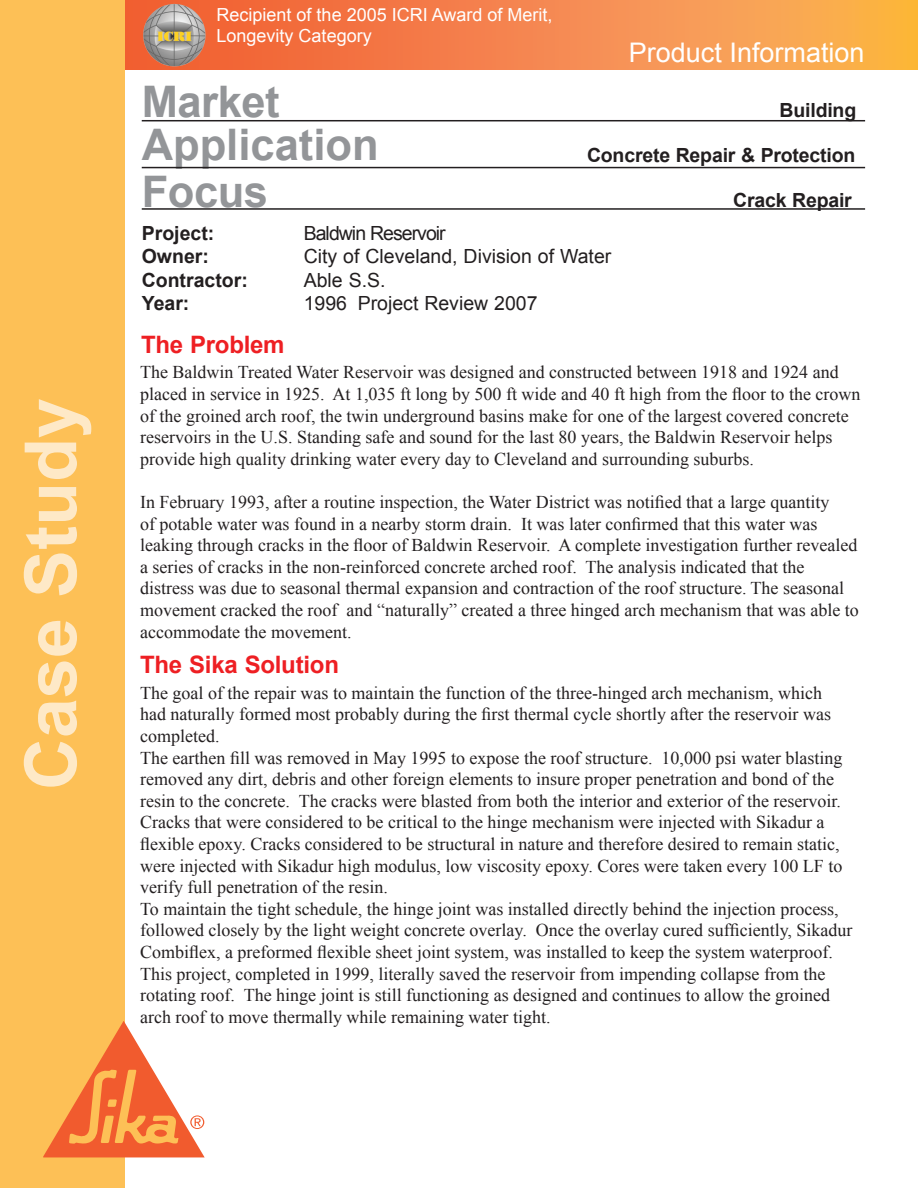
<style>
.page{position:relative;width:918px;height:1188px;background:#fff}
.page>*{position:absolute;margin:0;border:0;box-sizing:border-box;transform-origin:0 0}
.t1{font:700 72px "Arial";color:#fee9c7}
.t2{font:700 43.5px "Arial";color:#939598}
.t3{font:27px "Arial";color:#fff}
.t4{font:700 24px "Arial";letter-spacing:-.01em;color:#ee1f23}
.t5{font:700 19.5px "Arial";letter-spacing:-.01em;color:#231f20}
.t6{font:19.5px "Arial";color:#231f20}
.t7{font:19.5px "Arial";letter-spacing:-.05em;color:#231f20}
.t8{font:18px/21.6px "Times New Roman";color:#231f20}
.t9{font:18px/21.6px "Arial";color:#fff}
</style>
<div class="page">
<svg style="left:124px;top:0;width:794px;height:69px;background:#f28a4c"></svg>
<div style="left:0;top:0;width:124px;height:1188px;background:#fdc056"></div>
<svg style="left:43px;top:1021px;width:162px;height:136px"></svg>
<hr style="left:142px;top:120px;width:723px;height:1px;background:#231f20">
<hr style="left:142px;top:167px;width:723px;height:1px;background:#231f20">
<hr style="left:142px;top:208px;width:723px;height:2px;background:#231f20">
<img style="left:143px;top:4px;width:30px;height:43px">
<h1 class="t1" style="left:3px;top:790px;width:394px;rotate:-90deg">Case Study</h1>
<p class="t9" style="left:217px;top:4px;width:337px">Recipient of the 2005 ICRI Award of Merit,<br>Longevity Category</p>
<h2 class="t2" style="left:142px;top:73px;width:140px">Market</h2>
<h2 class="t2" style="left:142px;top:116px;width:238px">Application</h2>
<h2 class="t2" style="left:142px;top:163px;width:128px">Focus</h2>
<h3 class="t3" style="left:629px;top:34px;width:237px">Product Information</h3>
<p class="t5" style="left:780px;top:97px;width:78px">Building</p>
<p class="t5" style="left:587px;top:142px;width:270px">Concrete Repair &amp; Protection</p>
<p class="t5" style="left:733px;top:187px;width:120px">Crack Repair</p>
<p class="t5" style="left:142px;top:220px;width:74px">Project:</p>
<p class="t7" style="left:304px;top:220px;width:144px">Baldwin Reservoir</p>
<p class="t5" style="left:142px;top:244px;width:69px">Owner:</p>
<p class="t6" style="left:304px;top:244px;width:309px">City of Cleveland, Division of Water</p>
<p class="t5" style="left:142px;top:267px;width:108px">Contractor:</p>
<p class="t6" style="left:304px;top:267px;width:83px">Able S.S.</p>
<p class="t5" style="left:142px;top:290px;width:49px">Year:</p>
<p class="t6" style="left:304px;top:290px;width:235px">1996 Project Review 2007</p>
<h3 class="t4" style="left:141px;top:329px;width:145px">The Problem</h3>
<p class="t8" style="left:140px;top:361px;width:722px">The Baldwin Treated Water Reservoir was designed and constructed between 1918 and 1924 and placed in service in 1925. At 1,035 ft long by 500 ft wide and 40 ft high from the floor to the crown of the groined arch roof, the twin underground basins make for one of the largest covered concrete reservoirs in the U.S. Standing safe and sound for the last 80 years, the Baldwin Reservoir helps provide high quality drinking water every day to Cleveland and surrounding suburbs.</p>
<p class="t8" style="left:140px;top:491px;width:720px">In February 1993, after a routine inspection, the Water District was notified that a large quantity<br>of potable water was found in a nearby storm drain. It was later confirmed that this water was leaking through cracks in the floor of Baldwin Reservoir. A complete investigation further revealed a series of cracks in the non-reinforced concrete arched roof. The analysis indicated that the distress was due to seasonal thermal expansion and contraction of the roof structure. The seasonal movement cracked the roof and “naturally” created a three hinged arch mechanism that was able to accommodate the movement.</p>
<h3 class="t4" style="left:140px;top:649px;width:200px">The Sika Solution</h3>
<p class="t8" style="left:140px;top:682px;width:714px">The goal of the repair was to maintain the function of the three-hinged arch mechanism, which<br>had naturally formed most probably during the first thermal cycle shortly after the reservoir was completed.<br>The earthen fill was removed in May 1995 to expose the roof structure. 10,000 psi water blasting removed any dirt, debris and other foreign elements to insure proper penetration and bond of the resin to the concrete. The cracks were blasted from both the interior and exterior of the reservoir.<br>Cracks that were considered to be critical to the hinge mechanism were injected with Sikadur a flexible epoxy. Cracks considered to be structural in nature and therefore desired to remain static, were injected with Sikadur high modulus, low viscosity epoxy. Cores were taken every 100 LF to verify full penetration of the resin.<br>To maintain the tight schedule, the hinge joint was installed directly behind the injection process, followed closely by the light weight concrete overlay. Once the overlay cured sufficiently, Sikadur Combiflex, a preformed flexible sheet joint system, was installed to keep the system waterproof.<br>This project, completed in 1999, literally saved the reservoir from impending collapse from the rotating roof. The hinge joint is still functioning as designed and continues to allow the groined arch roof to move thermally while remaining water tight.</p>
</div>
